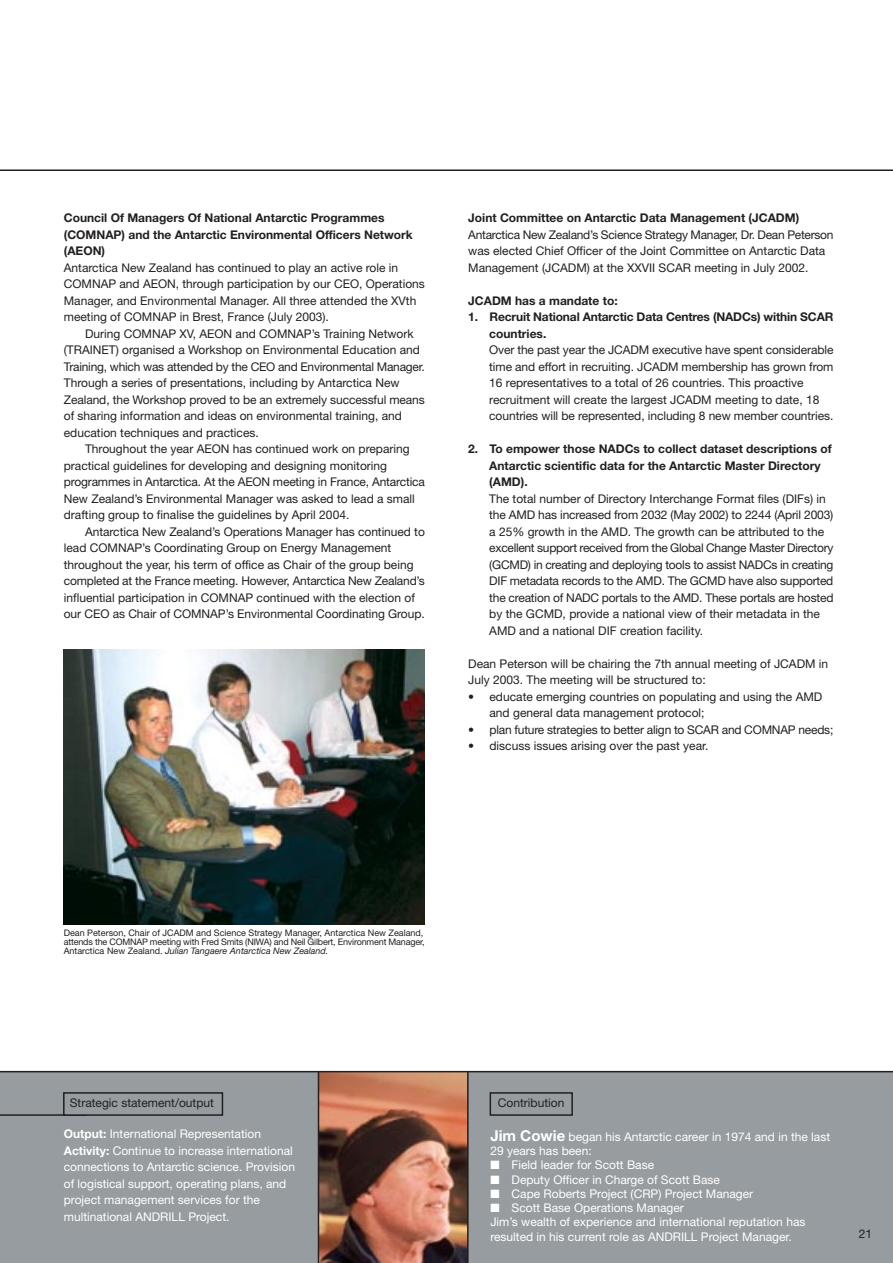
<style>
.page{position:relative;width:893px;height:1263px;background:#fff}
.page>*{position:absolute;margin:0;border:0;box-sizing:border-box;transform-origin:0 0}
.t1{font:12px/16.5px "Helvetica Neue";color:#231f1f}
.t2{font:12px/16.5px "Helvetica Neue";color:#fff}
.t3{font:700 12px/16.5px "Helvetica Neue";color:#231f1f}
.t4{font:9px/9px "Helvetica Neue";letter-spacing:-.02em;color:#231f1f}
.s1{font-style:italic}
.s2{font-weight:700}
.s3{font-weight:700;font-size:15px}
</style>
<div class="page">
<div style="left:0;top:1072px;width:892px;height:191px;background:#969ca0"></div>
<img style="left:319px;top:1072px;width:148px;height:191px">
<img style="left:64px;top:650px;width:360px;height:274px">
<hr style="left:0;top:1071px;width:892px;height:1px;background:#231f1f">
<hr style="left:0;top:1114px;width:87px;height:2px;background:#231f1f">
<div style="left:63px;top:1092px;width:160px;height:24px;background:#969ca0;border:2px solid #231f1f"></div>
<div style="left:489px;top:1092px;width:84px;height:24px;background:#969ca0;border:2px solid #231f1f"></div>
<hr style="left:318px;top:1072px;width:1px;height:191px;background:#231f1f">
<hr style="left:467px;top:1072px;width:1px;height:191px;background:#231f1f">
<hr style="left:0;top:169px;width:892px;height:2px;background:#231f1f">
<p class="t3" style="left:64px;top:211px;width:350px">Council Of Managers Of National Antarctic Programmes (COMNAP) and the Antarctic Environmental Officers Network (AEON)</p>
<p class="t1" style="left:64px;top:261px;width:362px">Antarctica New Zealand has continued to play an active role in COMNAP and AEON, through participation by our CEO, Operations Manager, and Environmental Manager. All three attended the XVth meeting of COMNAP in Brest, France (July 2003).</p>
<p class="t1" style="left:64px;top:327px;width:362px;text-indent:21px">During COMNAP XV, AEON and COMNAP’s Training Network (TRAINET) organised a Workshop on Environmental Education and Training, which was attended by the CEO and Environmental Manager.<br>Through a series of presentations, including by Antarctica New Zealand, the Workshop proved to be an extremely successful means of sharing information and ideas on environmental training, and education techniques and practices.</p>
<p class="t1" style="left:64px;top:442px;width:362px;text-indent:21px">Throughout the year AEON has continued work on preparing practical guidelines for developing and designing monitoring programmes in Antarctica. At the AEON meeting in France, Antarctica New Zealand’s Environmental Manager was asked to lead a small drafting group to finalise the guidelines by April 2004.</p>
<p class="t1" style="left:64px;top:525px;width:362px;text-indent:21px">Antarctica New Zealand’s Operations Manager has continued to lead COMNAP’s Coordinating Group on Energy Management throughout the year, his term of office as Chair of the group being completed at the France meeting. However, Antarctica New Zealand’s influential participation in COMNAP continued with the election of our CEO as Chair of COMNAP’s Environmental Coordinating Group.</p>
<p class="t3" style="left:468px;top:211px;width:332px">Joint Committee on Antarctic Data Management (JCADM)</p>
<p class="t1" style="left:468px;top:228px;width:367px">Antarctica New Zealand’s Science Strategy Manager, Dr. Dean Peterson was elected Chief Officer of the Joint Committee on Antarctic Data<br>Management (JCADM) at the XXVII SCAR meeting in July 2002.</p>
<p class="t3" style="left:468px;top:293px;width:151px">JCADM has a mandate to:</p>
<p class="t3" style="left:489px;top:310px;width:346px;text-indent:-21px">1. Recruit National Antarctic Data Centres (NADCs) within SCAR countries.</p>
<p class="t1" style="left:489px;top:343px;width:346px">Over the past year the JCADM executive have spent considerable time and effort in recruiting. JCADM membership has grown from 16 representatives to a total of 26 countries. This proactive recruitment will create the largest JCADM meeting to date, 18 countries will be represented, including 8 new member countries.</p>
<p class="t3" style="left:489px;top:442px;width:344px;text-indent:-21px">2. To empower those NADCs to collect dataset descriptions of<br>Antarctic scientific data for the Antarctic Master Directory (AMD).</p>
<p class="t1" style="left:489px;top:492px;width:346px">The total number of Directory Interchange Format files (DIFs) in the AMD has increased from 2032 (May 2002) to 2244 (April 2003) a 25% growth in the AMD. The growth can be attributed to the excellent support received from the Global Change Master Directory (GCMD) in creating and deploying tools to assist NADCs in creating DIF metadata records to the AMD. The GCMD have also supported the creation of NADC portals to the AMD. These portals are hosted by the GCMD, provide a national view of their metadata in the AMD and a national DIF creation facility.</p>
<p class="t1" style="left:468px;top:657px;width:361px">Dean Peterson will be chairing the 7th annual meeting of JCADM in<br>July 2003. The meeting will be structured to:</p>
<p class="t1" style="left:489px;top:690px;width:334px;text-indent:-21px">• educate emerging countries on populating and using the AMD and general data management protocol;</p>
<p class="t1" style="left:468px;top:723px;width:366px">• plan future strategies to better align to SCAR and COMNAP needs;</p>
<p class="t1" style="left:468px;top:739px;width:241px">• discuss issues arising over the past year.</p>
<p class="t4" style="left:64px;top:929px;width:362px">Dean Peterson, Chair of JCADM and Science Strategy Manager, Antarctica New Zealand, attends the COMNAP meeting with Fred Smits (NIWA) and Neil Gilbert, Environment Manager,<br>Antarctica New Zealand. <span class="s1">Julian Tangaere Antarctica New Zealand.</span></p>
<p class="t1" style="left:70px;top:1096px;width:146px">Strategic statement/output</p>
<p class="t1" style="left:498px;top:1096px;width:68px">Contribution</p>
<p class="t2" style="left:64px;top:1127px;width:233px"><span class="s2">Output:</span> International Representation <span class="s2">Activity:</span> Continue to increase international connections to Antarctic science. Provision of logistical support, operating plans, and project management services for the multinational ANDRILL Project.</p>
<p class="t2" style="left:490px;top:1131px;width:341px;line-height:14.2px"><span class="s3">Jim Cowie</span> began his Antarctic career in 1974 and in the last<br>29 years has been:</p>
<p class="t2" style="left:490px;top:1158px;width:165px">■ Field leader for Scott Base</p>
<p class="t2" style="left:490px;top:1172px;width:231px">■ Deputy Officer in Charge of Scott Base</p>
<p class="t2" style="left:490px;top:1186px;width:264px">■ Cape Roberts Project (CRP) Project Manager</p>
<p class="t2" style="left:490px;top:1202px;width:316px;line-height:14.2px">■ Scott Base Operations Manager<br>Jim’s wealth of experience and international reputation has resulted in his current role as ANDRILL Project Manager.</p>
<p class="t1" style="left:858px;top:1226px;width:15px">21</p>
</div>
